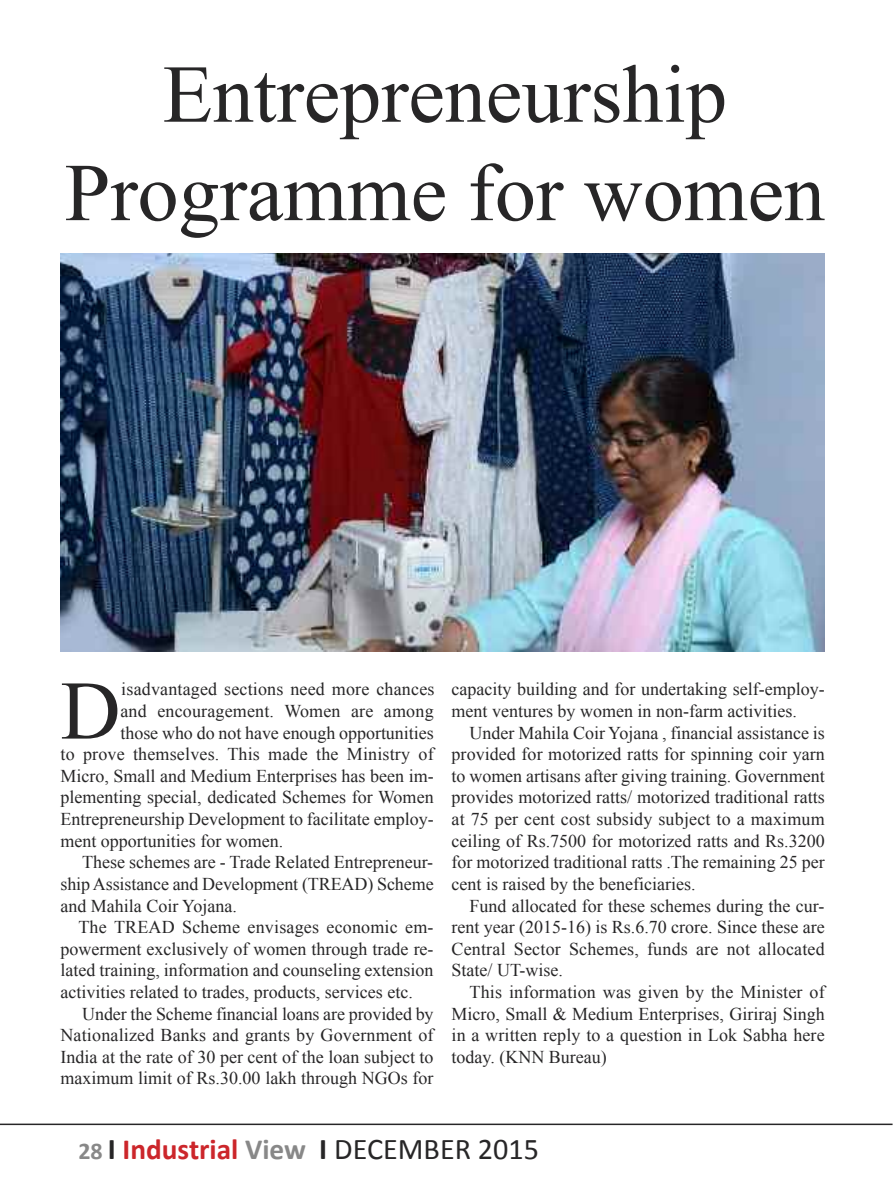
<style>
.page{position:relative;width:894px;height:1201px;background:#fff}
.page>*{position:absolute;margin:0;border:0;box-sizing:border-box;transform-origin:0 0}
.t1{font:83.25px "Times New Roman";color:#272627}
.t2{font:81.9px/98.4px "Times New Roman";color:#272627;text-align:center}
.t3{font:30.15px "Calibri";color:#272627}
.t4{font:18px/21.6px "Times New Roman";color:#272627;text-align:justify}
.s1{font-weight:700;font-size:24px;color:#888}
.s2{font-weight:700}
.s3{font-weight:700;font-size:29.25px;color:#cc262b}
.s4{font-weight:700;font-size:29.25px;color:#888}
</style>
<div class="page">
<hr style="left:0;top:1123px;width:892px;height:1px;background:#272627">
<img style="left:60px;top:253px;width:765px;height:398px">
<h2 class="t2" style="left:65px;top:45px;width:762px">Entrepreneurship<br>Programme for women</h2>
<h1 class="t1" style="left:60px;top:664px;width:62px">D</h1>
<p class="t4" style="left:121px;top:678px;width:315px">isadvantaged sections need more chances</p>
<p class="t4" style="left:120px;top:700px;width:315px">and encouragement. Women are among</p>
<p class="t4" style="left:120px;top:721px;width:315px">those who do not have enough opportunities</p>
<p class="t4" style="left:60px;top:743px;width:375px">to prove themselves. This made the Ministry of</p>
<p class="t4" style="left:60px;top:764px;width:375px">Micro, Small and Medium Enterprises has been im-</p>
<p class="t4" style="left:60px;top:786px;width:375px">plementing special, dedicated Schemes for Women</p>
<p class="t4" style="left:60px;top:808px;width:375px">Entrepreneurship Development to facilitate employ-</p>
<p class="t4" style="left:60px;top:829px;width:224px">ment opportunities for women.</p>
<p class="t4" style="left:82px;top:851px;width:353px">These schemes are - Trade Related Entrepreneur-</p>
<p class="t4" style="left:60px;top:872px;width:375px">ship Assistance and Development (TREAD) Scheme</p>
<p class="t4" style="left:60px;top:894px;width:178px">and Mahila Coir Yojana.</p>
<p class="t4" style="left:78px;top:916px;width:357px">The TREAD Scheme envisages economic em-</p>
<p class="t4" style="left:60px;top:937px;width:375px">powerment exclusively of women through trade re-</p>
<p class="t4" style="left:60px;top:959px;width:375px">lated training, information and counseling extension</p>
<p class="t4" style="left:60px;top:980px;width:354px">activities related to trades, products, services etc.</p>
<p class="t4" style="left:82px;top:1002px;width:353px">Under the Scheme financial loans are provided by</p>
<p class="t4" style="left:60px;top:1024px;width:375px">Nationalized Banks and grants by Government of</p>
<p class="t4" style="left:60px;top:1045px;width:375px">India at the rate of 30 per cent of the loan subject to</p>
<p class="t4" style="left:60px;top:1067px;width:375px">maximum limit of Rs.30.00 lakh through NGOs for</p>
<p class="t4" style="left:452px;top:678px;width:375px">capacity building and for undertaking self-employ&shy;ment ventures by women in non-farm activities.</p>
<p class="t4" style="left:452px;top:721px;width:375px;text-indent:18px">Under Mahila Coir Yojana , financial assistance is provided for motorized ratts for spinning coir yarn to women artisans after giving training. Government provides motorized ratts/ motorized traditional ratts at 75 per cent cost subsidy subject to a maximum ceiling of Rs.7500 for motorized ratts and Rs.3200 for motorized traditional ratts .The remaining 25 per cent is raised by the beneficiaries.</p>
<p class="t4" style="left:452px;top:894px;width:375px;text-indent:18px">Fund allocated for these schemes during the cur&shy;rent year (2015-16) is Rs.6.70 crore. Since these are Central Sector Schemes, funds are not allocated State/ UT-wise.</p>
<p class="t4" style="left:452px;top:980px;width:375px;text-indent:18px">This information was given by the Minister of Micro, Small &amp; Medium Enterprises, Giriraj Singh in a written reply to a question in Lok Sabha here today. (KNN Bureau)</p>
<h3 class="t3" style="left:78px;top:1135px;width:462px"><span class="s1">28</span> <span class="s2">I</span> <span class="s3">Industrial</span> <span class="s4">View</span> <span class="s2">I</span> DECEMBER 2015</h3>
</div>
